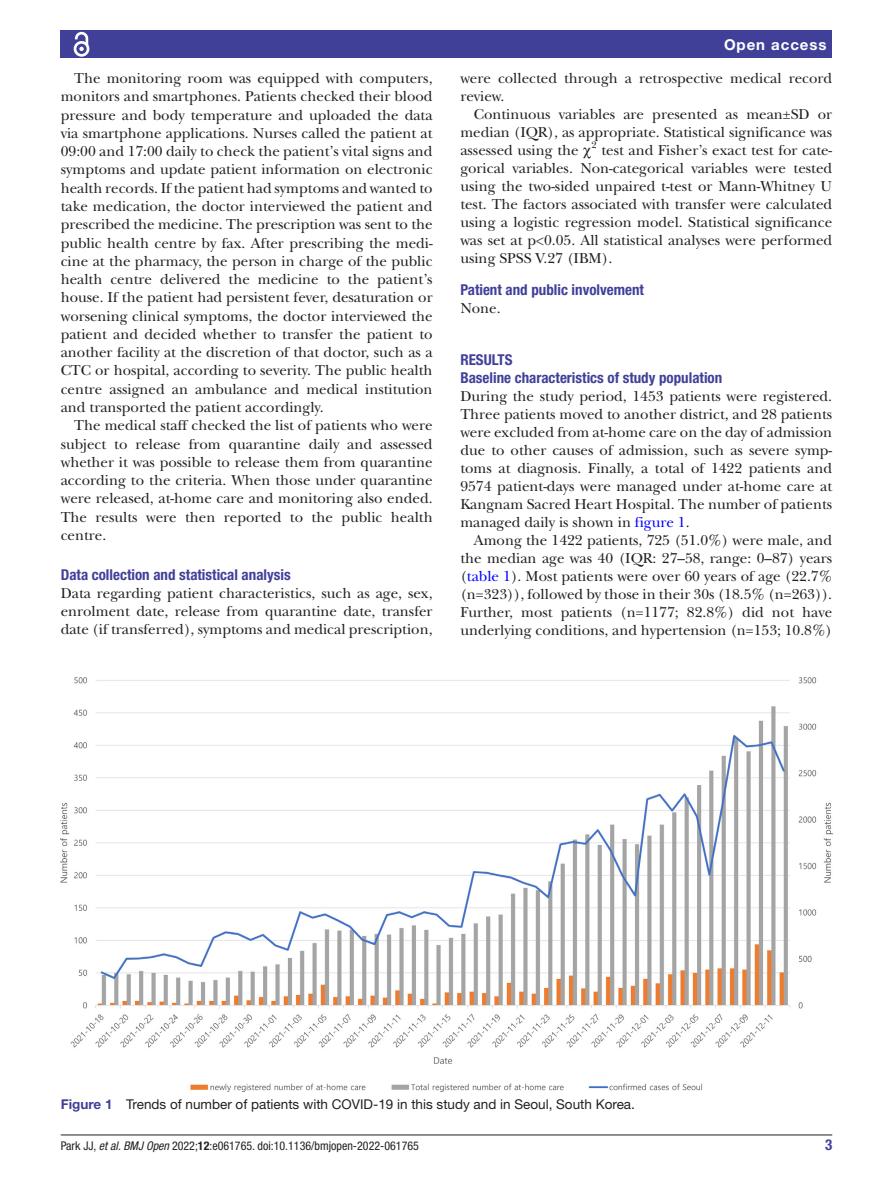
<style>
.page{position:relative;width:893px;height:1191px;background:#fff}
.page>*{position:absolute;margin:0;border:0;box-sizing:border-box;transform-origin:0 0}
.t1{font:15px/18.3px "New Baskerville";color:#231f20;text-align:justify}
.t2{font:700 condensed 15px/18px "Helvetica Neue LT Std";color:#414099}
.t3{font:700 15px "Helvetica Neue LT Std";letter-spacing:.065em;color:#fff}
.t4{font:13.5px "Helvetica Neue LT Std";color:#231f20}
.t5{font:condensed 12px "Helvetica Neue LT Std";color:#231f20}
.t6{font:9.9px "New Baskerville";color:#231f20}
.s1{color:#00f}
.s2{font-weight:700;color:#414099}
.s3{font-style:italic}
.s4{font-weight:700}
</style>
<div class="page">
<hr style="left:61px;top:1134px;width:771px;height:1px;background:#231f20">
<div style="left:61px;top:31px;width:771px;height:27px;background:#414099"></div>
<svg style="left:73px;top:31px;width:17px;height:26px"></svg>
<img style="left:61px;top:678px;width:771px;height:413px">
<p class="t1" style="left:61px;top:69px;width:373px;text-indent:14px">The monitoring room was equipped with computers, monitors and smartphones. Patients checked their blood pressure and body temperature and uploaded the data via smartphone applications. Nurses called the patient at 09:00 and 17:00 daily to check the patient’s vital signs and symptoms and update patient information on electronic health records. If the patient had symptoms and wanted to take medication, the doctor interviewed the patient and prescribed the medicine. The prescription was sent to the public health centre by fax. After prescribing the medi&shy;cine at the pharmacy, the person in charge of the public health centre delivered the medicine to the patient’s house. If the patient had persistent fever, desaturation or worsening clinical symptoms, the doctor interviewed the patient and decided whether to transfer the patient to another facility at the discretion of that doctor, such as a CTC or hospital, according to severity. The public health centre assigned an ambulance and medical institution and transported the patient accordingly.</p>
<p class="t1" style="left:61px;top:416px;width:373px;text-indent:14px">The medical staff checked the list of patients who were subject to release from quarantine daily and assessed whether it was possible to release them from quarantine according to the criteria. When those under quarantine were released, at-home care and monitoring also ended.<br>The results were then reported to the public health centre.</p>
<p class="t2" style="left:61px;top:565px;width:231px">Data collection and statistical analysis</p>
<p class="t1" style="left:61px;top:584px;width:373px">Data regarding patient characteristics, such as age, sex, enrolment date, release from quarantine date, transfer date (if transferred), symptoms and medical prescription,</p>
<p class="t3" style="left:724px;top:35px;width:104px">Open access</p>
<p class="t1" style="left:460px;top:69px;width:373px">were collected through a retrospective medical record review.</p>
<p class="t1" style="left:460px;top:105px;width:373px;text-indent:14px">Continuous variables are presented as mean±SD or median (IQR), as appropriate. Statistical significance was assessed using the</p>
<p class="t6" style="left:591px;top:139px;width:7px">2</p>
<p class="t1" style="left:460px;top:141px;width:373px;text-indent:141px">test and Fisher’s exact test for cate&shy;gorical variables. Non-categorical variables were tested using the two-sided unpaired t-test or Mann-Whitney U test. The factors associated with transfer were calculated using a logistic regression model. Statistical significance was set at p&lt;0.05. All statistical analyses were performed using SPSS V.27 (IBM).</p>
<p class="t2" style="left:460px;top:280px;width:185px">Patient and public involvement</p>
<p class="t1" style="left:460px;top:299px;width:42px">None.</p>
<p class="t2" style="left:460px;top:350px;width:263px">RESULTS<br>Baseline characteristics of study population</p>
<p class="t1" style="left:460px;top:387px;width:373px">During the study period, 1453 patients were registered.<br>Three patients moved to another district, and 28 patients were excluded from at-home care on the day of admission due to other causes of admission, such as severe symp&shy;toms at diagnosis. Finally, a total of 1422 patients and 9574 patient-days were managed under at-home care at Kangnam Sacred Heart Hospital. The number of patients managed daily is shown in <span class="s1">figure 1</span>.</p>
<p class="t1" style="left:460px;top:531px;width:373px;text-indent:14px">Among the 1422 patients, 725 (51.0%) were male, and the median age was 40 (IQR: 27–58, range: 0–87) years (<span class="s1">table 1</span>). Most patients were over 60 years of age (22.7% (n=323)), followed by those in their 30s (18.5% (n=263)).<br>Further, most patients (n=1177; 82.8%) did not have underlying conditions, and hypertension (n=153; 10.8%)</p>
<p class="t4" style="left:61px;top:1096px;width:576px"><span class="s2">Figure 1</span> Trends of number of patients with COVID-19 in this study and in Seoul, South Korea.</p>
<p class="t5" style="left:61px;top:1138px;width:360px">Park JJ, <span class="s3">et al</span>. <span class="s3">BMJ Open</span> 2022;<span class="s4">12</span>:e061765. doi:10.1136/bmjopen-2022-061765</p>
<p class="t2" style="left:825px;top:1135px;width:9px">3</p>
</div>
